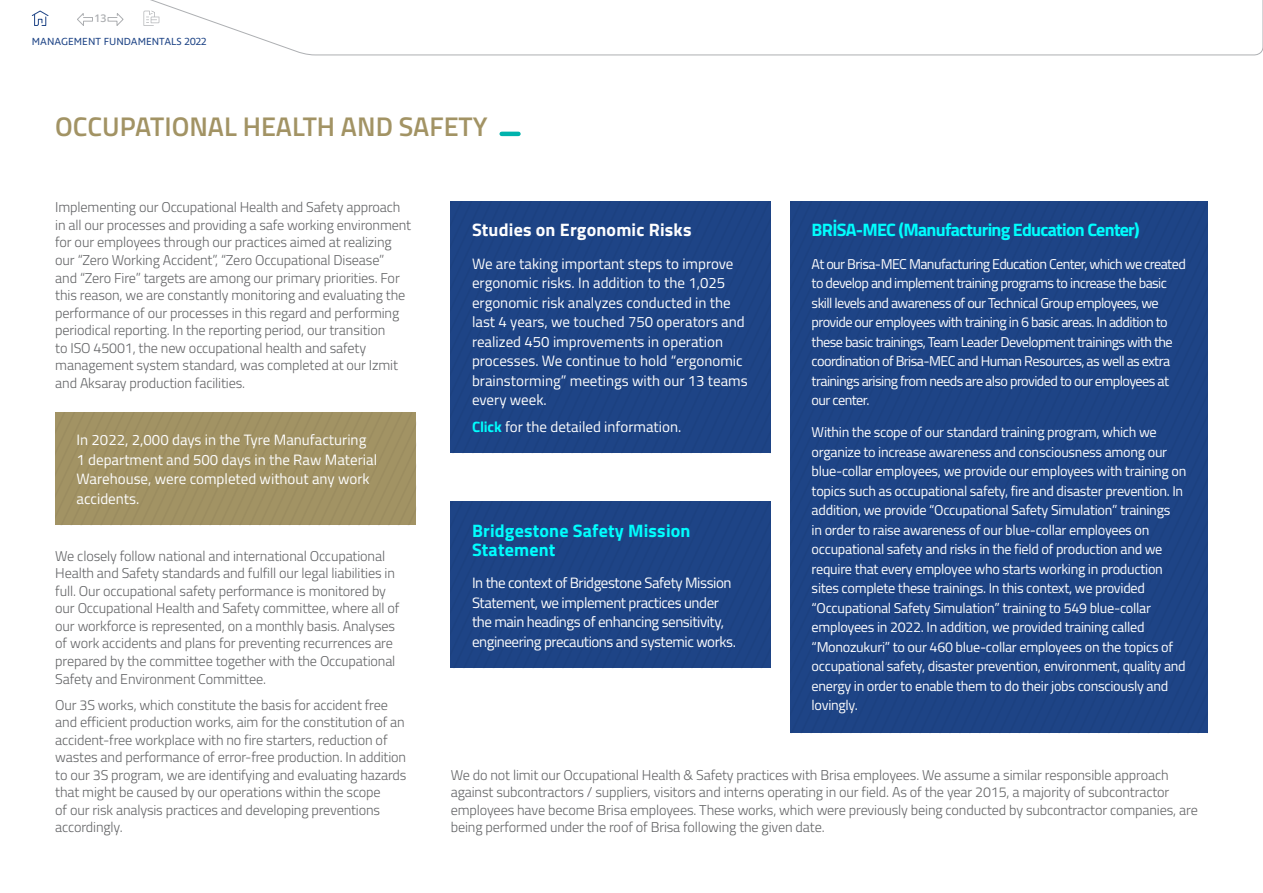
<style>
.page{position:relative;width:1263px;height:893px;background:#fff}
.page>*{position:absolute;margin:0;border:0;box-sizing:border-box;transform-origin:0 0}
.t1{font:600 27px "Titillium";color:#a29364}
.t2{font:700 18px "Titillium";letter-spacing:-.04em;color:#0ff}
.t3{font:700 18px/19.5px "Titillium";letter-spacing:.01em;color:#0ff}
.t4{font:700 18px "Titillium";letter-spacing:.01em;color:#fff}
.t5{font:15px/19.5px "Titillium";color:#fff}
.t6{font:15px/19.5px "Titillium";letter-spacing:-.03em;color:#fff}
.t7{font:300 14.25px/17.5px "Titillium";letter-spacing:-.01em;color:#636466}
.t8{font:14.25px/19.5px "Titillium";letter-spacing:-.02em;color:#fff}
.t9{font:14.25px/19.5px "Titillium";letter-spacing:-.04em;color:#fff}
.t10{font:10.5px "Ingra";color:#1e4486}
.t11{font:600 10.5px "Open Sans";color:#adafb2}
.s1{font-weight:700;color:#0ff}
</style>
<div class="page">
<hr style="left:502px;top:132px;width:16px;height:4px;background:#00b3ad">
<div style="left:451px;top:502px;width:320px;height:166px;background:#1e4486"></div>
<div style="left:790px;top:202px;width:418px;height:531px;background:#1e4486"></div>
<div style="left:451px;top:202px;width:320px;height:251px;background:#1e4486"></div>
<div style="left:55px;top:413px;width:361px;height:112px;background:#a29364"></div>
<svg style="left:144px;top:0;width:1119px;height:56px"></svg>
<svg style="left:143px;top:11px;width:16px;height:15px"></svg>
<svg style="left:31px;top:10px;width:18px;height:16px"></svg>
<svg style="left:107px;top:13px;width:17px;height:13px"></svg>
<svg style="left:77px;top:13px;width:16px;height:13px"></svg>
<p class="t11" style="left:94px;top:11px;width:14px">13</p>
<p class="t10" style="left:32px;top:35px;width:176px">MANAGEMENT FUNDAMENTALS 2022</p>
<h1 class="t1" style="left:55px;top:106px;width:434px">OCCUPATIONAL HEALTH AND SAFETY</h1>
<p class="t7" style="left:55px;top:198px;width:357px">Implementing our Occupational Health and Safety approach in all our processes and providing a safe working environment for our employees through our practices aimed at realizing our “Zero Working Accident”, “Zero Occupational Disease”<br>and “Zero Fire” targets are among our primary priorities. For this reason, we are constantly monitoring and evaluating the performance of our processes in this regard and performing periodical reporting. In the reporting period, our transition<br>to ISO 45001, the new occupational health and safety management system standard, was completed at our Izmit and Aksaray production facilities.</p>
<p class="t5" style="left:77px;top:430px;width:302px">In 2022, 2,000 days in the Tyre Manufacturing 1 department and 500 days in the Raw Material Warehouse, were completed without any work accidents.</p>
<p class="t7" style="left:55px;top:546px;width:346px">We closely follow national and international Occupational Health and Safety standards and fulfill our legal liabilities in full. Our occupational safety performance is monitored by our Occupational Health and Safety committee, where all of our workforce is represented, on a monthly basis. Analyses of work accidents and plans for preventing recurrences are prepared by the committee together with the Occupational Safety and Environment Committee.</p>
<p class="t7" style="left:55px;top:695px;width:353px">Our 3S works, which constitute the basis for accident free and efficient production works, aim for the constitution of an accident-free workplace with no fire starters, reduction of wastes and performance of error-free production. In addition to our 3S program, we are identifying and evaluating hazards that might be caused by our operations within the scope<br>of our risk analysis practices and developing preventions accordingly.</p>
<p class="t4" style="left:472px;top:216px;width:221px">Studies on Ergonomic Risks</p>
<p class="t5" style="left:472px;top:253px;width:277px">We are taking important steps to improve ergonomic risks. In addition to the 1,025 ergonomic risk analyzes conducted in the last 4 years, we touched 750 operators and realized 450 improvements in operation processes. We continue to hold “ergonomic brainstorming” meetings with our 13 teams every week.</p>
<p class="t5" style="left:472px;top:416px;width:211px"><span class="s1">Click</span> for the detailed information.</p>
<p class="t3" style="left:472px;top:520px;width:220px">Bridgestone Safety Mission<br>Statement</p>
<p class="t6" style="left:472px;top:573px;width:265px">In the context of Bridgestone Safety Mission Statement, we implement practices under the main headings of enhancing sensitivity, engineering precautions and systemic works.</p>
<p class="t2" style="left:812px;top:216px;width:329px">BRİSA-MEC (Manufacturing Education Center)</p>
<p class="t9" style="left:812px;top:253px;width:376px">At our Brisa-MEC Manufacturing Education Center, which we created to develop and implement training programs to increase the basic skill levels and awareness of our Technical Group employees, we provide our employees with training in 6 basic areas. In addition to these basic trainings, Team Leader Development trainings with the coordination of Brisa-MEC and Human Resources, as well as extra trainings arising from needs are also provided to our employees at our center.</p>
<p class="t8" style="left:812px;top:422px;width:376px">Within the scope of our standard training program, which we organize to increase awareness and consciousness among our blue-collar employees, we provide our employees with training on topics such as occupational safety, fire and disaster prevention. In addition, we provide “Occupational Safety Simulation” trainings<br>in order to raise awareness of our blue-collar employees on occupational safety and risks in the field of production and we require that every employee who starts working in production sites complete these trainings. In this context, we provided “Occupational Safety Simulation” training to 549 blue-collar employees in 2022. In addition, we provided training called “Monozukuri” to our 460 blue-collar employees on the topics of occupational safety, disaster prevention, environment, quality and energy in order to enable them to do their jobs consciously and lovingly.</p>
<p class="t7" style="left:451px;top:765px;width:748px">We do not limit our Occupational Health &amp; Safety practices with Brisa employees. We assume a similar responsible approach against subcontractors / suppliers, visitors and interns operating in our field. As of the year 2015, a majority of subcontractor employees have become Brisa employees. These works, which were previously being conducted by subcontractor companies, are being performed under the roof of Brisa following the given date.</p>
</div>
